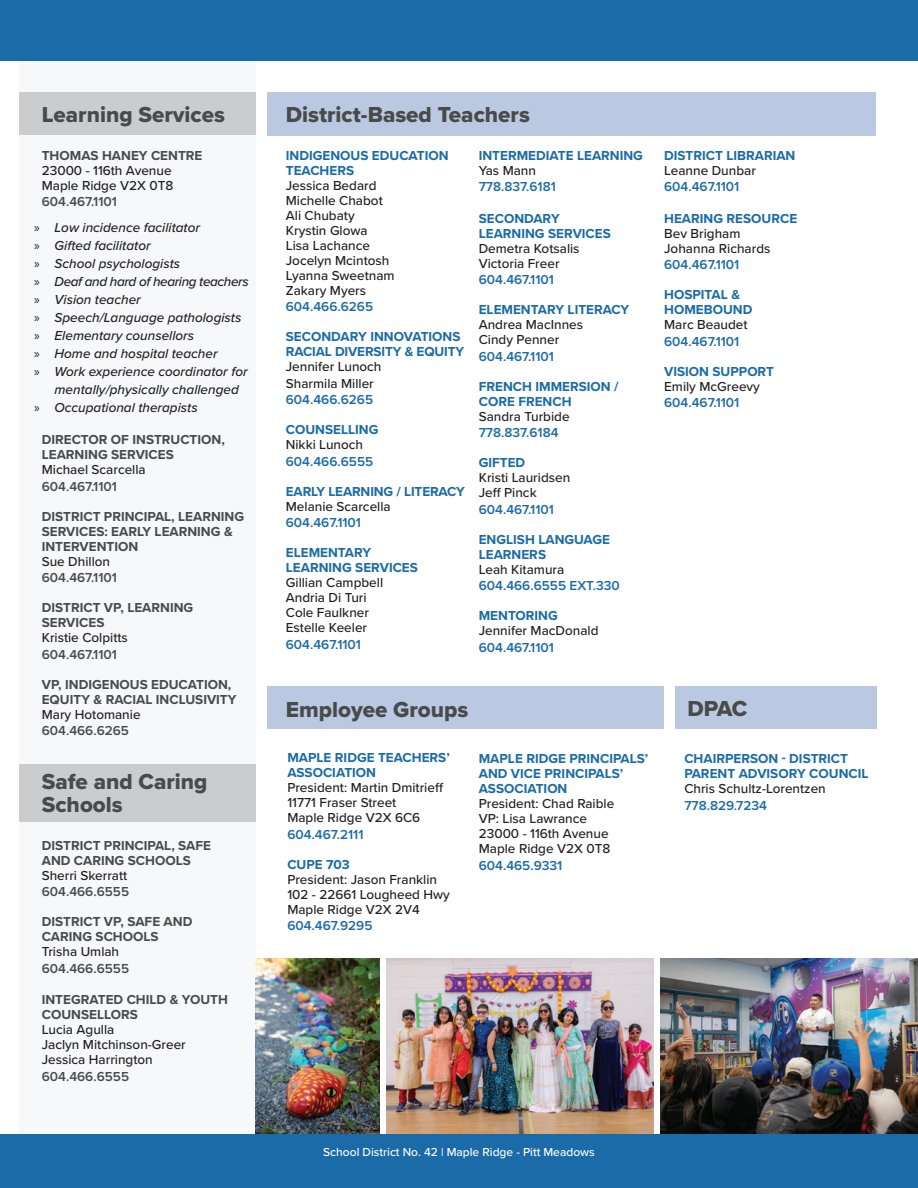
<style>
.page{position:relative;width:918px;height:1188px;background:#fff}
.page>*{position:absolute;margin:0;border:0;box-sizing:border-box;transform-origin:0 0}
.t1{font:22.5px/22.5px "Proxima Nova Extrabld";color:#494a4b}
.t2{font:500 13.5px/15px "Proxima Nova";color:#231f20}
.t3{font:700 13.5px/15px "Proxima Nova";color:#1a6ba7}
.t4{font:700 13.5px/15px "Proxima Nova";color:#494a4b}
.t5{font:600 13.5px "Proxima Nova";color:#1a6ba7}
.t6{font:italic 500 13.5px/25.8px "Proxima Nova";color:#231f20}
.t7{font:600 13.5px "Proxima Nova";color:#494a4b}
.t8{font:italic 500 13.5px "Proxima Nova";letter-spacing:-.03em;color:#231f20}
.t9{font:500 12px "Proxima Nova";color:#fff}
.s1{font-weight:600;font-style:normal;color:#494a4b}
.s2{font-family:"Myriad Pro";font-weight:400;font-style:normal}
</style>
<div class="page">
<img style="left:660px;top:959px;width:258px;height:175px">
<div style="left:0;top:1134px;width:918px;height:54px;background:#1a6ba7"></div>
<img style="left:386px;top:959px;width:267px;height:175px">
<div style="left:19px;top:0;width:237px;height:1134px;background:#f6f7f8"></div>
<div style="left:19px;top:765px;width:237px;height:57px;background:#cbccce"></div>
<div style="left:0;top:0;width:918px;height:61px;background:#1a6ba7"></div>
<div style="left:268px;top:92px;width:608px;height:43px;background:#bac8e1"></div>
<img style="left:256px;top:959px;width:123px;height:175px">
<div style="left:19px;top:92px;width:237px;height:42px;background:#cbccce"></div>
<div style="left:268px;top:687px;width:396px;height:42px;background:#bac8e1"></div>
<div style="left:675px;top:687px;width:201px;height:42px;background:#bac8e1"></div>
<h1 class="t1" style="left:42px;top:105px;width:185px">Learning Services</h1>
<p class="t4" style="left:42px;top:148px;width:162px">THOMAS HANEY CENTRE</p>
<p class="t2" style="left:42px;top:163px;width:133px">23000 - 116th Avenue<br>Maple Ridge V2X 0T8</p>
<p class="t6" style="left:34px;top:189px;width:167px;text-indent:7px"><span class="s1">604.467.1101<br></span><span class="s2">»</span> Low incidence facilitator</p>
<p class="t6" style="left:34px;top:233px;width:118px"><span class="s2">»</span> Gifted facilitator</p>
<p class="t6" style="left:34px;top:251px;width:147px"><span class="s2">»</span> School psychologists</p>
<p class="t8" style="left:34px;top:274px;width:216px"><span class="s2">»</span> Deaf and hard of hearing teachers</p>
<p class="t6" style="left:34px;top:287px;width:108px"><span class="s2">»</span> Vision teacher</p>
<p class="t6" style="left:34px;top:305px;width:209px"><span class="s2">»</span> Speech/Language pathologists</p>
<p class="t6" style="left:34px;top:323px;width:161px"><span class="s2">»</span> Elementary counsellors</p>
<p class="t6" style="left:34px;top:341px;width:185px"><span class="s2">»</span> Home and hospital teacher</p>
<p class="t6" style="left:34px;top:359px;width:215px"><span class="s2">»</span> Work experience coordinator for</p>
<p class="t6" style="left:55px;top:377px;width:186px">mentally/physically challenged</p>
<p class="t6" style="left:34px;top:395px;width:165px"><span class="s2">»</span> Occupational therapists</p>
<p class="t4" style="left:42px;top:433px;width:185px">DIRECTOR OF INSTRUCTION,<br>LEARNING SERVICES</p>
<p class="t2" style="left:42px;top:463px;width:106px">Michael Scarcella</p>
<p class="t7" style="left:42px;top:478px;width:77px">604.467.1101</p>
<p class="t4" style="left:42px;top:509px;width:204px">DISTRICT PRINCIPAL, LEARNING<br>SERVICES: EARLY LEARNING &amp;<br>INTERVENTION</p>
<p class="t2" style="left:42px;top:554px;width:70px">Sue Dhillon</p>
<p class="t7" style="left:42px;top:570px;width:77px">604.467.1101</p>
<p class="t4" style="left:42px;top:601px;width:153px">DISTRICT VP, LEARNING<br>SERVICES</p>
<p class="t2" style="left:42px;top:631px;width:88px">Kristie Colpitts</p>
<p class="t7" style="left:42px;top:646px;width:77px">604.467.1101</p>
<p class="t4" style="left:42px;top:677px;width:196px">VP, INDIGENOUS EDUCATION,<br>EQUITY &amp; RACIAL INCLUSIVITY</p>
<p class="t2" style="left:42px;top:707px;width:100px">Mary Hotomanie</p>
<p class="t7" style="left:42px;top:723px;width:89px">604.466.6265</p>
<h1 class="t1" style="left:42px;top:772px;width:167px">Safe and Caring<br>Schools</h1>
<p class="t4" style="left:42px;top:838px;width:171px">DISTRICT PRINCIPAL, SAFE<br>AND CARING SCHOOLS</p>
<p class="t2" style="left:42px;top:868px;width:87px">Sherri Skerratt</p>
<p class="t7" style="left:42px;top:884px;width:89px">604.466.6555</p>
<p class="t4" style="left:42px;top:915px;width:152px">DISTRICT VP, SAFE AND<br>CARING SCHOOLS</p>
<p class="t2" style="left:42px;top:944px;width:79px">Trisha Umlah</p>
<p class="t7" style="left:42px;top:960px;width:89px">604.466.6555</p>
<p class="t4" style="left:42px;top:993px;width:188px">INTEGRATED CHILD &amp; YOUTH<br>COUNSELLORS</p>
<p class="t2" style="left:42px;top:1022px;width:146px">Lucia Agulla<br>Jaclyn Mitchinson-Greer<br>Jessica Harrington</p>
<p class="t7" style="left:42px;top:1068px;width:89px">604.466.6555</p>
<h1 class="t1" style="left:286px;top:104px;width:246px">District-Based Teachers</h1>
<p class="t3" style="left:286px;top:148px;width:164px">INDIGENOUS EDUCATION<br>TEACHERS</p>
<p class="t2" style="left:286px;top:178px;width:110px">Jessica Bedard<br>Michelle Chabot<br>Ali Chubaty<br>Krystin Glowa<br>Lisa Lachance<br>Jocelyn Mcintosh<br>Lyanna Sweetnam<br>Zakary Myers</p>
<p class="t5" style="left:286px;top:299px;width:89px">604.466.6265</p>
<p class="t3" style="left:286px;top:330px;width:180px">SECONDARY INNOVATIONS<br>RACIAL DIVERSITY &amp; EQUITY</p>
<p class="t2" style="left:286px;top:359px;width:97px;line-height:16.5px">Jennifer Lunoch<br>Sharmila Miller</p>
<p class="t5" style="left:286px;top:392px;width:89px">604.466.6265</p>
<p class="t3" style="left:286px;top:423px;width:94px">COUNSELLING</p>
<p class="t2" style="left:286px;top:438px;width:79px">Nikki Lunoch</p>
<p class="t5" style="left:286px;top:453px;width:89px">604.466.6555</p>
<p class="t3" style="left:286px;top:484px;width:180px">EARLY LEARNING / LITERACY</p>
<p class="t2" style="left:286px;top:499px;width:106px">Melanie Scarcella</p>
<p class="t5" style="left:286px;top:515px;width:77px">604.467.1101</p>
<p class="t3" style="left:286px;top:546px;width:134px">ELEMENTARY<br>LEARNING SERVICES</p>
<p class="t2" style="left:286px;top:576px;width:99px">Gillian Campbell<br>Andria Di Turi<br>Cole Faulkner<br>Estelle Keeler</p>
<p class="t5" style="left:286px;top:636px;width:77px">604.467.1101</p>
<p class="t3" style="left:479px;top:148px;width:166px">INTERMEDIATE LEARNING</p>
<p class="t2" style="left:479px;top:163px;width:59px">Yas Mann</p>
<p class="t5" style="left:479px;top:179px;width:79px">778.837.6181</p>
<p class="t3" style="left:479px;top:211px;width:134px">SECONDARY<br>LEARNING SERVICES</p>
<p class="t2" style="left:479px;top:241px;width:102px">Demetra Kotsalis<br>Victoria Freer</p>
<p class="t5" style="left:479px;top:272px;width:77px">604.467.1101</p>
<p class="t3" style="left:479px;top:303px;width:152px">ELEMENTARY LITERACY</p>
<p class="t2" style="left:479px;top:318px;width:106px">Andrea MacInnes<br>Cindy Penner</p>
<p class="t5" style="left:479px;top:348px;width:77px">604.467.1101</p>
<p class="t3" style="left:479px;top:379px;width:141px">FRENCH IMMERSION /<br>CORE FRENCH</p>
<p class="t2" style="left:479px;top:409px;width:92px">Sandra Turbide</p>
<p class="t5" style="left:479px;top:425px;width:81px">778.837.6184</p>
<p class="t3" style="left:479px;top:456px;width:48px">GIFTED</p>
<p class="t2" style="left:479px;top:471px;width:93px">Kristi Lauridsen<br>Jeff Pinck</p>
<p class="t5" style="left:479px;top:501px;width:77px">604.467.1101</p>
<p class="t3" style="left:479px;top:532px;width:133px">ENGLISH LANGUAGE<br>LEARNERS</p>
<p class="t2" style="left:479px;top:562px;width:87px">Leah Kitamura</p>
<p class="t5" style="left:479px;top:578px;width:143px">604.466.6555 EXT.330</p>
<p class="t3" style="left:479px;top:609px;width:81px">MENTORING</p>
<p class="t2" style="left:479px;top:624px;width:121px">Jennifer MacDonald</p>
<p class="t5" style="left:479px;top:639px;width:77px">604.467.1101</p>
<p class="t3" style="left:664px;top:148px;width:133px">DISTRICT LIBRARIAN</p>
<p class="t2" style="left:664px;top:163px;width:93px">Leanne Dunbar</p>
<p class="t5" style="left:664px;top:179px;width:77px">604.467.1101</p>
<p class="t3" style="left:664px;top:211px;width:135px">HEARING RESOURCE</p>
<p class="t2" style="left:664px;top:226px;width:108px">Bev Brigham<br>Johanna Richards</p>
<p class="t5" style="left:664px;top:257px;width:77px">604.467.1101</p>
<p class="t3" style="left:664px;top:288px;width:90px">HOSPITAL &amp;<br>HOMEBOUND</p>
<p class="t2" style="left:664px;top:318px;width:85px">Marc Beaudet</p>
<p class="t5" style="left:664px;top:333px;width:77px">604.467.1101</p>
<p class="t3" style="left:664px;top:364px;width:111px">VISION SUPPORT</p>
<p class="t2" style="left:664px;top:379px;width:97px">Emily McGreevy</p>
<p class="t5" style="left:664px;top:395px;width:77px">604.467.1101</p>
<h1 class="t1" style="left:286px;top:699px;width:184px">Employee Groups</h1>
<h1 class="t1" style="left:688px;top:699px;width:61px">DPAC</h1>
<p class="t3" style="left:287px;top:751px;width:164px">MAPLE RIDGE TEACHERS’<br>ASSOCIATION</p>
<p class="t2" style="left:287px;top:781px;width:157px">President: Martin Dmitrieff<br>11771 Fraser Street<br>Maple Ridge V2X 6C6</p>
<p class="t5" style="left:287px;top:826px;width:78px">604.467.2111</p>
<p class="t3" style="left:287px;top:857px;width:64px">CUPE 703</p>
<p class="t2" style="left:287px;top:872px;width:164px">President: Jason Franklin<br>102 - 22661 Lougheed Hwy<br>Maple Ridge V2X 2V4</p>
<p class="t5" style="left:287px;top:918px;width:87px">604.467.9295</p>
<p class="t3" style="left:479px;top:752px;width:171px">MAPLE RIDGE PRINCIPALS’<br>AND VICE PRINCIPALS’<br>ASSOCIATION</p>
<p class="t2" style="left:479px;top:796px;width:137px">President: Chad Raible<br>VP: Lisa Lawrance<br>23000 - 116th Avenue<br>Maple Ridge V2X 0T8</p>
<p class="t5" style="left:479px;top:857px;width:85px">604.465.9331</p>
<p class="t3" style="left:684px;top:752px;width:186px">CHAIRPERSON - DISTRICT<br>PARENT ADVISORY COUNCIL</p>
<p class="t2" style="left:684px;top:781px;width:143px">Chris Schultz-Lorentzen</p>
<p class="t5" style="left:684px;top:797px;width:84px">778.829.7234</p>
<p class="t9" style="left:323px;top:1145px;width:273px">School District No. 42 | Maple Ridge - Pitt Meadows</p>
</div>
